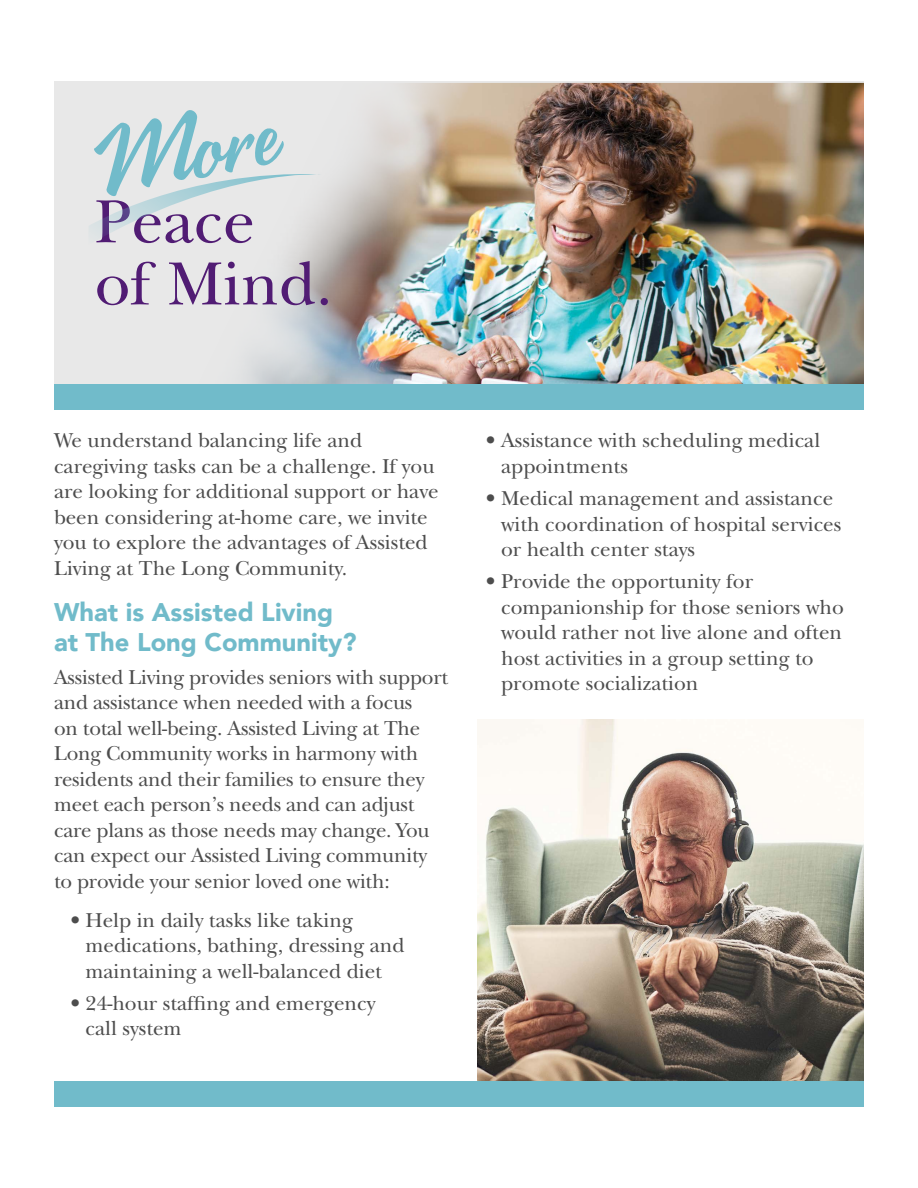
<style>
.page{position:relative;width:918px;height:1188px;background:#fff}
.page>*{position:absolute;margin:0;border:0;box-sizing:border-box;transform-origin:0 0}
.t1{font:91.5px "Parsley Script OT";color:#71bbca}
.t2{font:63.6px/62.1px "New Baskerville Std";color:#511c74}
.t3{font:900 25.5px/30.6px "Avenir";color:#71bbca}
.t4{font:21px/25.5px "New Baskerville Std";color:#4d4d4d}
.s1{font-size:106.2px}
</style>
<div class="page">
<img style="left:477px;top:720px;width:387px;height:361px">
<div style="left:54px;top:1081px;width:810px;height:26px;background:#71bbca"></div>
<div style="left:54px;top:81px;width:810px;height:316px;background:#e8e8e8"></div>
<img style="left:246px;top:83px;width:618px;height:301px">
<div style="left:54px;top:384px;width:810px;height:26px;background:#71bbca"></div>
<svg style="left:89px;top:168px;width:233px;height:77px"></svg>
<h1 class="t1" style="left:92px;top:125px;width:177px;rotate:-11deg"><span class="s1">M</span>ore</h1>
<h2 class="t2" style="left:95px;top:191px;width:239px">Peace<br>of Mind.</h2>
<p class="t4" style="left:54px;top:428px;width:386px">We understand balancing life and caregiving tasks can be a challenge. If you are looking for additional support or have been considering at-home care, we invite you to explore the advantages of Assisted Living at The Long Community.</p>
<p class="t3" style="left:54px;top:596px;width:304px">What is Assisted Living at The Long Community?</p>
<p class="t4" style="left:54px;top:664px;width:396px">Assisted Living provides seniors with support and assistance when needed with a focus<br>on total well-being. Assisted Living at The Long Community works in harmony with residents and their families to ensure they meet each person’s needs and can adjust care plans as those needs may change. You can expect our Assisted Living community to provide your senior loved one with:</p>
<p class="t4" style="left:86px;top:907px;width:321px;text-indent:-15px">• Help in daily tasks like taking medications, bathing, dressing and maintaining a well-balanced diet</p>
<p class="t4" style="left:86px;top:990px;width:292px;text-indent:-15px">• 24-hour staffing and emergency call system</p>
<p class="t4" style="left:501px;top:428px;width:321px;text-indent:-15px">• Assistance with scheduling medical appointments</p>
<p class="t4" style="left:501px;top:486px;width:342px;text-indent:-15px">• Medical management and assistance with coordination of hospital services or health center stays</p>
<p class="t4" style="left:501px;top:569px;width:344px;text-indent:-15px">• Provide the opportunity for companionship for those seniors who would rather not live alone and often host activities in a group setting to promote socialization</p>
</div>
